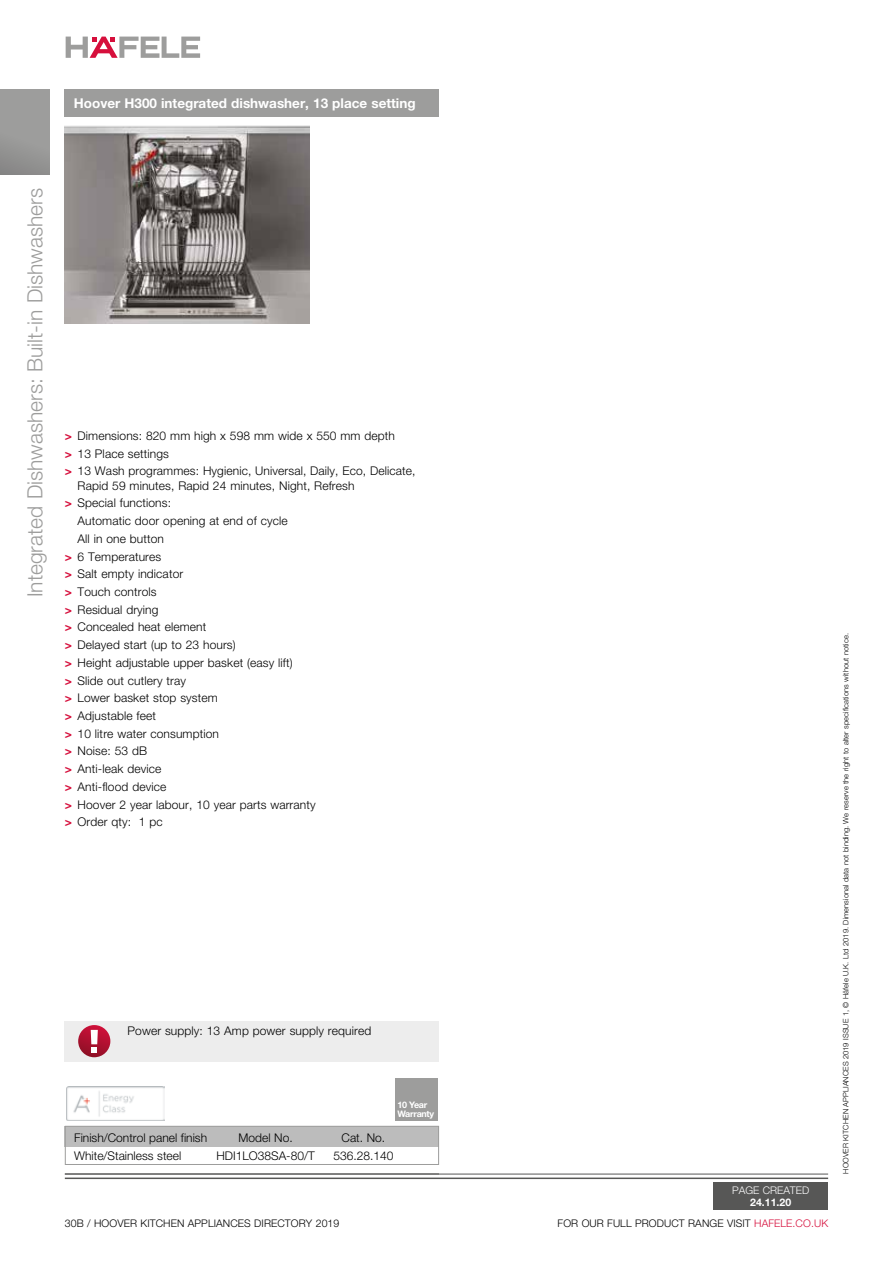
<style>
.page{position:relative;width:893px;height:1263px;background:#fff}
.page>*{position:absolute;margin:0;border:0;box-sizing:border-box;transform-origin:0 0}
.t1{font:300 21px "Helvetica Neue LTW1 G";color:#9d9d9c}
.t2{font:700 13.5px "Helvetica Neue LTW1 G";color:#fff}
.t3{font:300 12px/17.7px "Helvetica Neue LTW1 G";letter-spacing:.01em;color:#000}
.t4{font:700 12px "Helvetica Neue LTW1 G";color:#d60f3c}
.t5{font:300 10.5px "Helvetica Neue LTW1 G";letter-spacing:.01em;color:#000}
.t6{font:300 10.5px "Helvetica Neue LTW1 G";color:#fff}
.t7{font:700 10.5px "Helvetica Neue LTW1 G";color:#fff}
.t8{font:700 9px/9px "Helvetica Neue";letter-spacing:-.03em;color:#fff}
.t9{font:300 7.5px "Helvetica Neue LTW1 G";letter-spacing:.01em;color:#000}
.s1{color:#d60f3c}
</style>
<div class="page">
<hr style="left:65px;top:1174px;width:763px;height:1px;background:#575756">
<hr style="left:65px;top:1177px;width:763px;height:2px;background:#575756">
<svg style="left:66px;top:37px;width:134px;height:21px"></svg>
<div style="left:0;top:89px;width:50px;height:86px;background:linear-gradient(to bottom,#a2a2a1,#90908f)"></div>
<div style="left:713px;top:1183px;width:115px;height:27px;background:#575756"></div>
<div style="left:65px;top:1126px;width:374px;height:20px;background:#bcbcbc"></div>
<div style="left:65px;top:1126px;width:374px;height:39px;border:1px solid #9d9d9c"></div>
<img style="left:65px;top:125px;width:244px;height:198px">
<div style="left:65px;top:89px;width:374px;height:27px;background:#9d9d9c"></div>
<hr style="left:65px;top:1173px;width:374px;height:1px;background:#575756">
<img style="left:67px;top:1086px;width:98px;height:34px">
<div style="left:395px;top:1078px;width:43px;height:42px;background:#9d9d9c"></div>
<div style="left:65px;top:1021px;width:374px;height:40px;background:#ededed"></div>
<svg style="left:78px;top:1025px;width:32px;height:32px"></svg>
<svg style="left:91px;top:1030px;width:7px;height:22px"></svg>
<p class="t2" style="left:74px;top:95px;width:343px">Hoover H300 integrated dishwasher, 13 place setting</p>
<h1 class="t1" style="left:22px;top:597px;width:410px;rotate:-90deg">Integrated Dishwashers: Built i n- Dishwashers</h1>
<p class="t3" style="left:78px;top:427px;width:319px">Dimensions: 820 mm high x 598 mm wide x 550 mm depth</p>
<p class="t4" style="left:65px;top:428px;width:9px">&gt;</p>
<p class="t3" style="left:78px;top:444px;width:93px">13 Place settings</p>
<p class="t4" style="left:65px;top:446px;width:9px">&gt;</p>
<p class="t3" style="left:78px;top:462px;width:339px">13 Wash programmes: Hygienic, Universal, Daily, Eco, Delicate,</p>
<p class="t4" style="left:65px;top:464px;width:9px">&gt;</p>
<p class="t3" style="left:78px;top:477px;width:278px">Rapid 59 minutes, Rapid 24 minutes, Night, Refresh<br>Special functions:</p>
<p class="t4" style="left:65px;top:496px;width:9px">&gt;</p>
<p class="t3" style="left:78px;top:512px;width:212px">Automatic door opening at end of cycle<br>All in one button<br>6 Temperatures</p>
<p class="t4" style="left:65px;top:549px;width:9px">&gt;</p>
<p class="t3" style="left:78px;top:565px;width:107px">Salt empty indicator</p>
<p class="t4" style="left:65px;top:567px;width:9px">&gt;</p>
<p class="t3" style="left:78px;top:583px;width:81px">Touch controls</p>
<p class="t4" style="left:65px;top:584px;width:9px">&gt;</p>
<p class="t3" style="left:78px;top:601px;width:82px">Residual drying</p>
<p class="t4" style="left:65px;top:602px;width:9px">&gt;</p>
<p class="t3" style="left:78px;top:618px;width:130px">Concealed heat element</p>
<p class="t4" style="left:65px;top:620px;width:9px">&gt;</p>
<p class="t3" style="left:78px;top:636px;width:160px">Delayed start (up to 23 hours(</p>
<p class="t4" style="left:65px;top:637px;width:9px">&gt;</p>
<p class="t3" style="left:78px;top:654px;width:217px">Height adjustable upper basket (easy lift(</p>
<p class="t4" style="left:65px;top:655px;width:9px">&gt;</p>
<p class="t3" style="left:78px;top:671px;width:110px">Slide out cutlery tray</p>
<p class="t4" style="left:65px;top:673px;width:9px">&gt;</p>
<p class="t3" style="left:78px;top:689px;width:142px">Lower basket stop system</p>
<p class="t4" style="left:65px;top:691px;width:9px">&gt;</p>
<p class="t3" style="left:78px;top:707px;width:80px">Adjustable feet</p>
<p class="t4" style="left:65px;top:708px;width:9px">&gt;</p>
<p class="t3" style="left:78px;top:724px;width:143px">10 litre water consumption</p>
<p class="t4" style="left:65px;top:726px;width:9px">&gt;</p>
<p class="t3" style="left:78px;top:742px;width:71px">Noise: 53 dB</p>
<p class="t4" style="left:65px;top:744px;width:9px">&gt;</p>
<p class="t3" style="left:78px;top:760px;width:85px">Anti-leak device</p>
<p class="t4" style="left:65px;top:761px;width:9px">&gt;</p>
<p class="t3" style="left:78px;top:778px;width:90px">Anti-flood device</p>
<p class="t4" style="left:65px;top:779px;width:9px">&gt;</p>
<p class="t3" style="left:78px;top:795px;width:240px">Hoover 2 year labour, 10 year parts warranty</p>
<p class="t4" style="left:65px;top:797px;width:9px">&gt;</p>
<p class="t3" style="left:78px;top:813px;width:55px">Order qty:</p>
<p class="t4" style="left:65px;top:815px;width:9px">&gt;</p>
<p class="t3" style="left:139px;top:813px;width:25px">1 pc</p>
<p class="t3" style="left:128px;top:1022px;width:245px">Power supply: 13 Amp power supply required</p>
<p class="t3" style="left:74px;top:1128px;width:134px">Finish/Control panel finish</p>
<p class="t3" style="left:239px;top:1128px;width:56px">Model No.</p>
<p class="t3" style="left:342px;top:1128px;width:45px">Cat. No.</p>
<p class="t8" style="left:397px;top:1100px;width:40px">Side<br>Mounting</p>
<p class="t8" style="left:397px;top:1100px;width:38px">10 Year<br>Warranty</p>
<p class="t3" style="left:74px;top:1146px;width:108px">White/Stainless steel</p>
<p class="t3" style="left:216px;top:1146px;width:100px">HDI1LO38SA-80/T</p>
<p class="t3" style="left:333px;top:1146px;width:62px">536.28.140</p>
<p class="t5" style="left:65px;top:1217px;width:276px">30B / HOOVER KITCHEN APPLIANCES DIRECTORY 2019</p>
<p class="t6" style="left:732px;top:1184px;width:78px">PAGE CREATED</p>
<p class="t7" style="left:750px;top:1196px;width:42px">24.11.20</p>
<p class="t5" style="left:558px;top:1217px;width:272px">FOR OUR FULL PRODUCT RANGE VISIT <span class="s1">HAFELE.CO.UK</span></p>
<p class="t9" style="left:841px;top:1174px;width:542px;rotate:-90deg">HOOVER KITCHEN APPLIANCES 2019 ISSUE 1, © Häfele U K. . Ltd 2019. Dimensional data not binding. We reserve the right to alter specifications without notice.</p>
</div>
